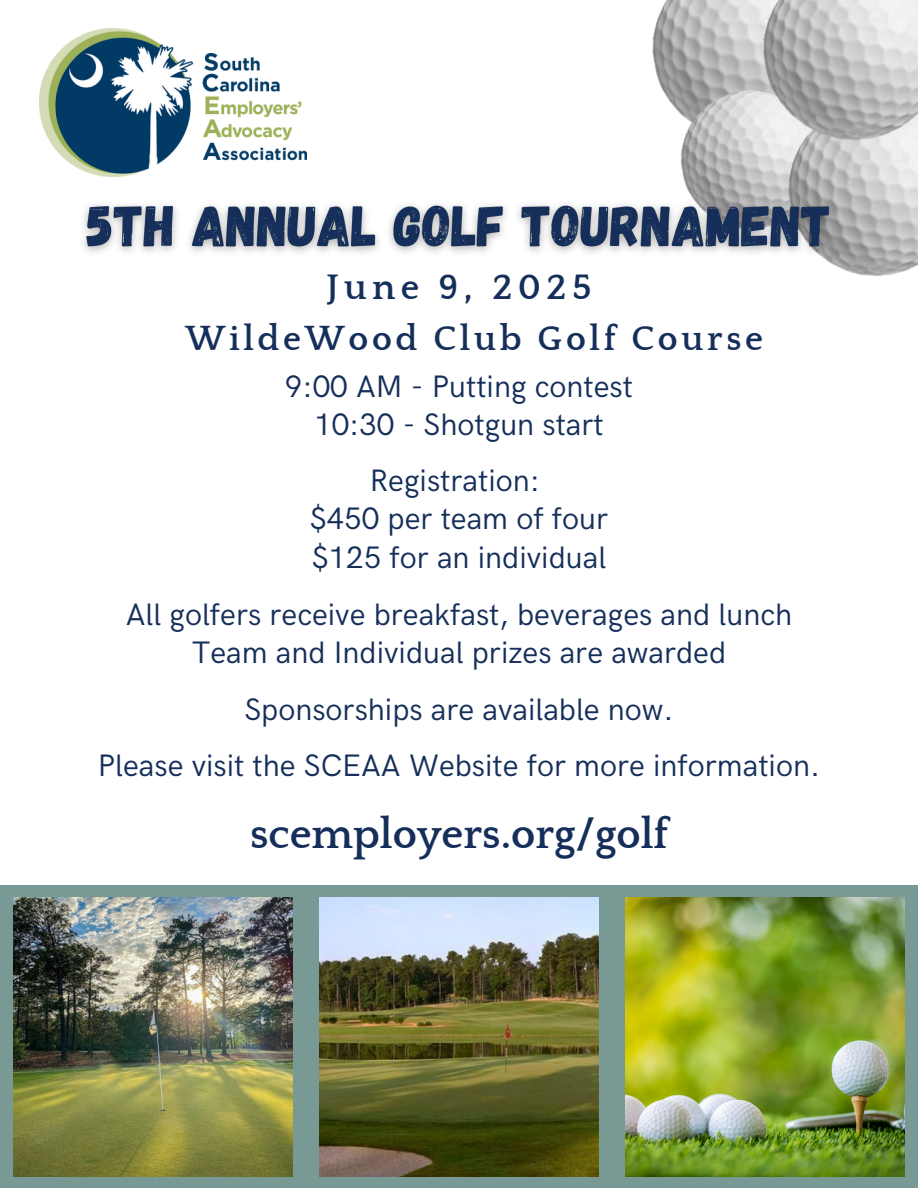
<style>
.page{position:relative;width:918px;height:1188px;background:#fff}
.page>*{position:absolute;margin:0;border:0;box-sizing:border-box;transform-origin:0 0}
.t1{font:700 43.05px "Quattrocento";color:#152f5a}
.t2{font:700 36.45px "Quattrocento";letter-spacing:.145em;color:#152f5a}
.t3{font:700 35.25px "Quattrocento";letter-spacing:.105em;color:#152f5a}
.t4{font:31.05px "HK Grotesk";color:#152f5a}
</style>
<div class="page">
<img style="left:652px;top:0;width:92px;height:96px">
<img style="left:666px;top:76px;width:104px;height:113px">
<img style="left:770px;top:159px;width:148px;height:118px">
<img style="left:83px;top:189px;width:760px;height:74px">
<img style="left:744px;top:0;width:174px;height:159px">
<img style="left:39px;top:28px;width:268px;height:149px">
<div style="left:0;top:886px;width:918px;height:302px;background:#789994"></div>
<img style="left:14px;top:897px;width:279px;height:279px">
<img style="left:319px;top:897px;width:280px;height:279px">
<img style="left:626px;top:897px;width:279px;height:279px">
<p class="t2" style="left:326px;top:268px;width:267px">June 9, 2025</p>
<p class="t3" style="left:185px;top:320px;width:579px">WildeWood Club Golf Course</p>
<p class="t4" style="left:285px;top:369px;width:350px">9:00 AM - Putting contest</p>
<p class="t4" style="left:314px;top:407px;width:291px">10:30 - Shotgun start</p>
<p class="t4" style="left:370px;top:463px;width:172px">Registration:</p>
<h3 class="t4" style="left:310px;top:502px;width:300px">$450 per team of four</h3>
<h3 class="t4" style="left:312px;top:540px;width:296px">$125 for an individual</h3>
<p class="t4" style="left:126px;top:597px;width:668px">All golfers receive breakfast, beverages and lunch</p>
<p class="t4" style="left:192px;top:635px;width:536px">Team and Individual prizes are awarded</p>
<p class="t4" style="left:244px;top:692px;width:431px">Sponsorships are available now.</p>
<p class="t4" style="left:98px;top:748px;width:724px">Please visit the SCEAA Website for more information.</p>
<p class="t1" style="left:250px;top:811px;width:419px">scemployers.org/golf</p>
</div>
